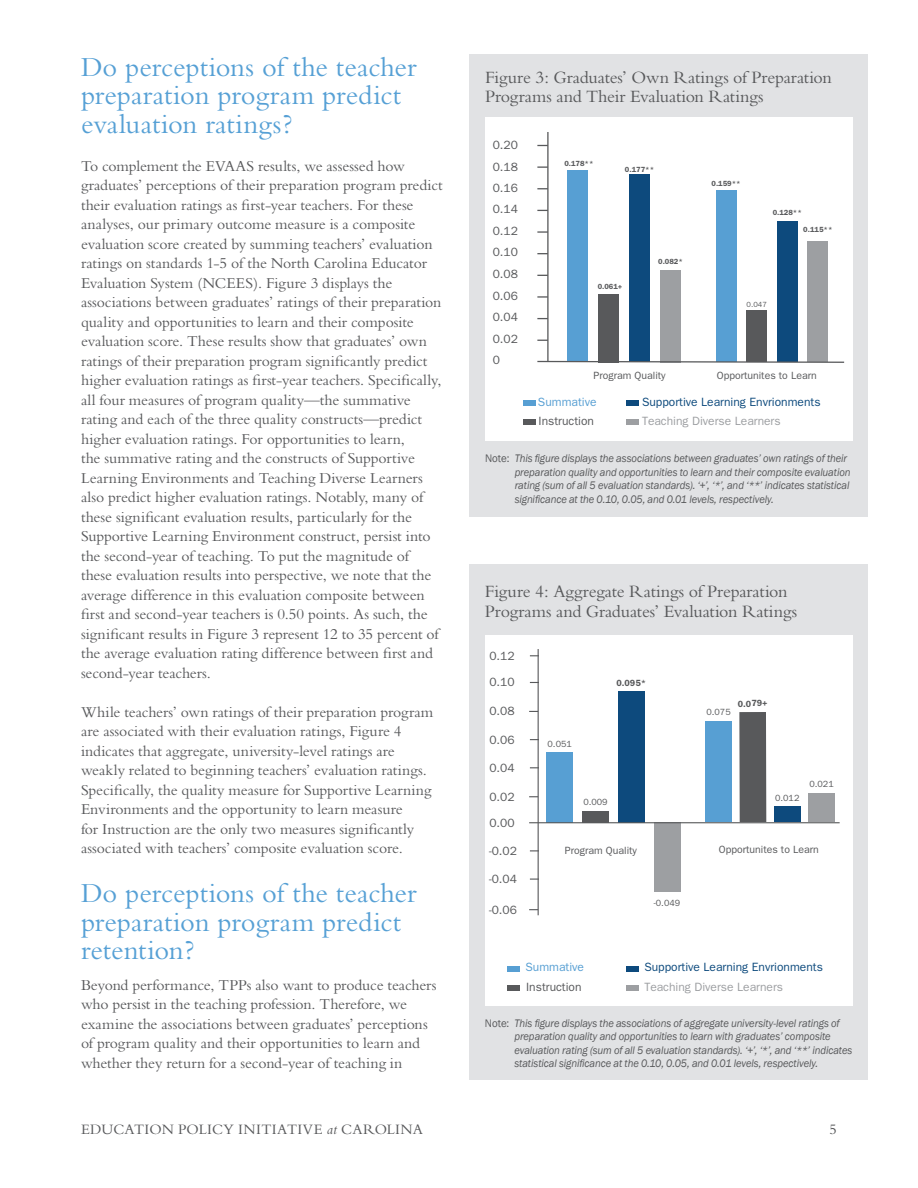
<style>
.page{position:relative;width:918px;height:1188px;background:#fff}
.page>*{position:absolute;margin:0;border:0;box-sizing:border-box;transform-origin:0 0}
.t1{font:28.5px/28.5px "Bembo";color:#56a0d5}
.t2{font:18px/19.5px "Bembo";letter-spacing:-.005em;color:#57585a}
.t3{font:15.75px/19.5px "Bembo";letter-spacing:-.005em;color:#57585a}
.t4{font:15px "Bembo";letter-spacing:.015em;color:#57585a}
.t5{font:12px/26px "Franklin Gothic";color:#58595b}
.t6{font:12px "Franklin Gothic";color:#0d4a7d}
.t7{font:12px "Franklin Gothic";color:#9d9fa2}
.t8{font:12px "Franklin Gothic";color:#579fd3}
.t9{font:italic 11.25px/13.5px "Franklin Gothic";letter-spacing:-.01em;color:#57585a;scale:.94 1}
.t10{font:10.5px "Franklin Gothic";color:#58595b}
.t11{font:9px "Franklin Gothic";color:#58595b}
.t12{font:600 9px "Franklin Gothic";color:#58595b}
.t13{font:600 7.5px "Franklin Gothic";color:#58595b}
.t14{font:7.5px "Franklin Gothic";color:#58595b}
.s1{font-style:normal}
.s2{font-style:italic}
</style>
<div class="page">
<div style="left:470px;top:54px;width:398px;height:462px;background:#e1e2e4"></div>
<div style="left:485px;top:117px;width:368px;height:324px;background:#fff"></div>
<div style="left:523px;top:400px;width:13px;height:6px;background:#579fd3"></div>
<div style="left:523px;top:419px;width:13px;height:6px;background:#58595b"></div>
<div style="left:626px;top:400px;width:13px;height:6px;background:#0d4a7d"></div>
<div style="left:626px;top:419px;width:13px;height:6px;background:#9d9fa2"></div>
<div style="left:567px;top:170px;width:21px;height:191px;background:#579fd3"></div>
<div style="left:630px;top:175px;width:20px;height:187px;background:#0d4a7d"></div>
<div style="left:598px;top:294px;width:21px;height:68px;background:#58595b"></div>
<div style="left:661px;top:270px;width:20px;height:92px;background:#9d9fa2"></div>
<div style="left:716px;top:190px;width:20px;height:171px;background:#579fd3"></div>
<div style="left:747px;top:310px;width:20px;height:51px;background:#58595b"></div>
<div style="left:777px;top:221px;width:20px;height:140px;background:#0d4a7d"></div>
<div style="left:808px;top:241px;width:20px;height:120px;background:#9d9fa2"></div>
<hr style="left:547px;top:132px;width:2px;height:229px;background:#58595b">
<svg style="left:537px;top:360px;width:308px;height:3px"></svg>
<svg style="left:537px;top:166px;width:11px;height:2px"></svg>
<svg style="left:537px;top:231px;width:11px;height:2px"></svg>
<svg style="left:537px;top:296px;width:11px;height:2px"></svg>
<div style="left:470px;top:564px;width:398px;height:516px;background:#e1e2e4"></div>
<div style="left:485px;top:636px;width:368px;height:370px;background:#fff"></div>
<div style="left:808px;top:793px;width:27px;height:29px;background:#9d9fa2"></div>
<div style="left:739px;top:712px;width:27px;height:110px;background:#58595b"></div>
<div style="left:546px;top:753px;width:27px;height:70px;background:#579fd3"></div>
<div style="left:618px;top:691px;width:27px;height:132px;background:#0d4a7d"></div>
<div style="left:774px;top:807px;width:27px;height:15px;background:#0d4a7d"></div>
<div style="left:705px;top:721px;width:27px;height:101px;background:#579fd3"></div>
<div style="left:582px;top:811px;width:27px;height:12px;background:#58595b"></div>
<div style="left:654px;top:823px;width:26px;height:69px;background:#9d9fa2"></div>
<div style="left:507px;top:966px;width:13px;height:5px;background:#579fd3"></div>
<div style="left:507px;top:985px;width:13px;height:6px;background:#58595b"></div>
<div style="left:626px;top:966px;width:13px;height:5px;background:#0d4a7d"></div>
<div style="left:626px;top:985px;width:13px;height:6px;background:#9d9fa2"></div>
<hr style="left:529px;top:822px;width:311px;height:1px;background:#58595b">
<hr style="left:538px;top:649px;width:1px;height:266px;background:#58595b">
<h1 class="t1" style="left:81px;top:52px;width:337px">Do perceptions of the teacher preparation program predict evaluation ratings?</h1>
<p class="t3" style="left:81px;top:156px;width:363px">To complement the EVAAS results, we assessed how graduates’ perceptions of their preparation program predict their evaluation ratings as first-year teachers. For these analyses, our primary outcome measure is a composite evaluation score created by summing teachers’ evaluation ratings on standards 1-5 of the North Carolina Educator Evaluation System (NCEES). Figure 3 displays the associations between graduates’ ratings of their preparation quality and opportunities to learn and their composite evaluation score. These results show that graduates’ own ratings of their preparation program significantly predict higher evaluation ratings as first-year teachers. Specifically, all four measures of program quality—the summative rating and each of the three quality constructs—predict higher evaluation ratings. For opportunities to learn,<br>the summative rating and the constructs of Supportive Learning Environments and Teaching Diverse Learners also predict higher evaluation ratings. Notably, many of these significant evaluation results, particularly for the Supportive Learning Environment construct, persist into the second-year of teaching. To put the magnitude of these evaluation results into perspective, we note that the average difference in this evaluation composite between first and second-year teachers is 0.50 points. As such, the significant results in Figure 3 represent 12 to 35 percent of the average evaluation rating difference between first and second-year teachers.</p>
<p class="t3" style="left:81px;top:702px;width:354px">While teachers’ own ratings of their preparation program are associated with their evaluation ratings, Figure 4 indicates that aggregate, university-level ratings are weakly related to beginning teachers’ evaluation ratings.<br>Specifically, the quality measure for Supportive Learning Environments and the opportunity to learn measure<br>for Instruction are the only two measures significantly associated with teachers’ composite evaluation score.</p>
<h1 class="t1" style="left:81px;top:879px;width:337px">Do perceptions of the teacher preparation program predict retention?</h1>
<p class="t3" style="left:81px;top:975px;width:357px">Beyond performance, TPPs also want to produce teachers who persist in the teaching profession. Therefore, we examine the associations between graduates’ perceptions of program quality and their opportunities to learn and whether they return for a second-year of teaching in</p>
<p class="t2" style="left:485px;top:67px;width:348px">Figure 3: Graduates’ Own Ratings of Preparation<br>Programs and Their Evaluation Ratings</p>
<p class="t5" style="left:493px;top:132px;width:27px">0.20</p>
<p class="t5" style="left:493px;top:153px;width:27px">0.18</p>
<p class="t5" style="left:493px;top:175px;width:27px">0.16</p>
<p class="t5" style="left:493px;top:196px;width:27px">0.14</p>
<p class="t5" style="left:493px;top:218px;width:27px">0.12</p>
<p class="t5" style="left:493px;top:239px;width:27px">0.10</p>
<p class="t5" style="left:493px;top:261px;width:27px">0.08</p>
<p class="t5" style="left:493px;top:282px;width:27px">0.06</p>
<p class="t5" style="left:493px;top:304px;width:27px">0.04</p>
<p class="t5" style="left:493px;top:325px;width:27px">0.02</p>
<p class="t5" style="left:493px;top:347px;width:9px">0</p>
<p class="t13" style="left:564px;top:159px;width:31px">0.178**</p>
<p class="t13" style="left:625px;top:165px;width:31px">0.177**</p>
<p class="t13" style="left:658px;top:257px;width:26px">0.082*</p>
<p class="t13" style="left:598px;top:282px;width:26px">0.061+</p>
<p class="t13" style="left:712px;top:179px;width:31px">0.159**</p>
<p class="t13" style="left:773px;top:208px;width:31px">0.128**</p>
<p class="t13" style="left:803px;top:225px;width:31px">0.115**</p>
<p class="t14" style="left:747px;top:300px;width:22px">0.047</p>
<p class="t10" style="left:594px;top:369px;width:74px">Program Quality</p>
<p class="t10" style="left:717px;top:369px;width:101px">Opportunites to Learn</p>
<p class="t8" style="left:538px;top:395px;width:60px">Summative</p>
<p class="t5" style="left:539px;top:408px;width:57px">Instruction</p>
<p class="t6" style="left:642px;top:395px;width:180px">Supportive Learning Envrionments</p>
<p class="t7" style="left:642px;top:414px;width:140px">Teaching Diverse Learners</p>
<p class="t9" style="left:515px;top:452px;width:359px;text-indent:-30px"><span class="s1">Note:</span> This figure displays the associations between graduates’ own ratings of their preparation quality and opportunities to learn and their composite evaluation rating (sum of all 5 evaluation standards). ‘+’, ‘*’, and ‘**’ indicates statistical significance at the 0.10, 0.05, and 0.01 levels, respectively.</p>
<p class="t2" style="left:485px;top:582px;width:314px">Figure 4: Aggregate Ratings of Preparation<br>Programs and Graduates’ Evaluation Ratings</p>
<p class="t5" style="left:489px;top:642px;width:27px">0.12</p>
<p class="t5" style="left:489px;top:669px;width:27px">0.10</p>
<p class="t5" style="left:489px;top:698px;width:27px">0.08</p>
<p class="t5" style="left:489px;top:726px;width:27px">0.06</p>
<p class="t5" style="left:489px;top:754px;width:27px">0.04</p>
<p class="t5" style="left:489px;top:783px;width:27px">0.02<br>0.00</p>
<p class="t5" style="left:489px;top:837px;width:29px">-0.02</p>
<p class="t5" style="left:489px;top:866px;width:29px">-0.04</p>
<p class="t5" style="left:489px;top:896px;width:29px">-0.06</p>
<p class="t12" style="left:616px;top:678px;width:31px">0.095*</p>
<p class="t11" style="left:548px;top:739px;width:26px">0.051</p>
<p class="t11" style="left:583px;top:797px;width:26px">0.009</p>
<p class="t12" style="left:738px;top:698px;width:31px">0.079+</p>
<p class="t11" style="left:706px;top:707px;width:26px">0.075</p>
<p class="t11" style="left:775px;top:793px;width:26px">0.012</p>
<p class="t11" style="left:809px;top:779px;width:26px">0.021</p>
<p class="t10" style="left:565px;top:844px;width:74px">Program Quality</p>
<p class="t10" style="left:719px;top:843px;width:101px">Opportunites to Learn</p>
<p class="t11" style="left:654px;top:897px;width:28px">-0.049</p>
<p class="t6" style="left:644px;top:960px;width:180px">Supportive Learning Envrionments</p>
<p class="t7" style="left:644px;top:980px;width:140px">Teaching Diverse Learners</p>
<p class="t9" style="left:514px;top:1016px;width:361px;text-indent:-30px"><span class="s1">Note:</span> This figure displays the associations of aggregate university-level ratings of preparation quality and opportunities to learn with graduates’ composite evaluation rating (sum of all 5 evaluation standards). ‘+’, ‘*’, and ‘**’ indicates statistical significance at the 0.10, 0.05, and 0.01 levels, respectively.</p>
<p class="t8" style="left:526px;top:960px;width:60px">Summative</p>
<p class="t5" style="left:526px;top:974px;width:57px">Instruction</p>
<p class="t4" style="left:81px;top:1121px;width:344px">EDUCATION POLICY INITIATIVE <span class="s2">at</span> CAROLINA</p>
<p class="t4" style="left:830px;top:1121px;width:9px">5</p>
</div>
